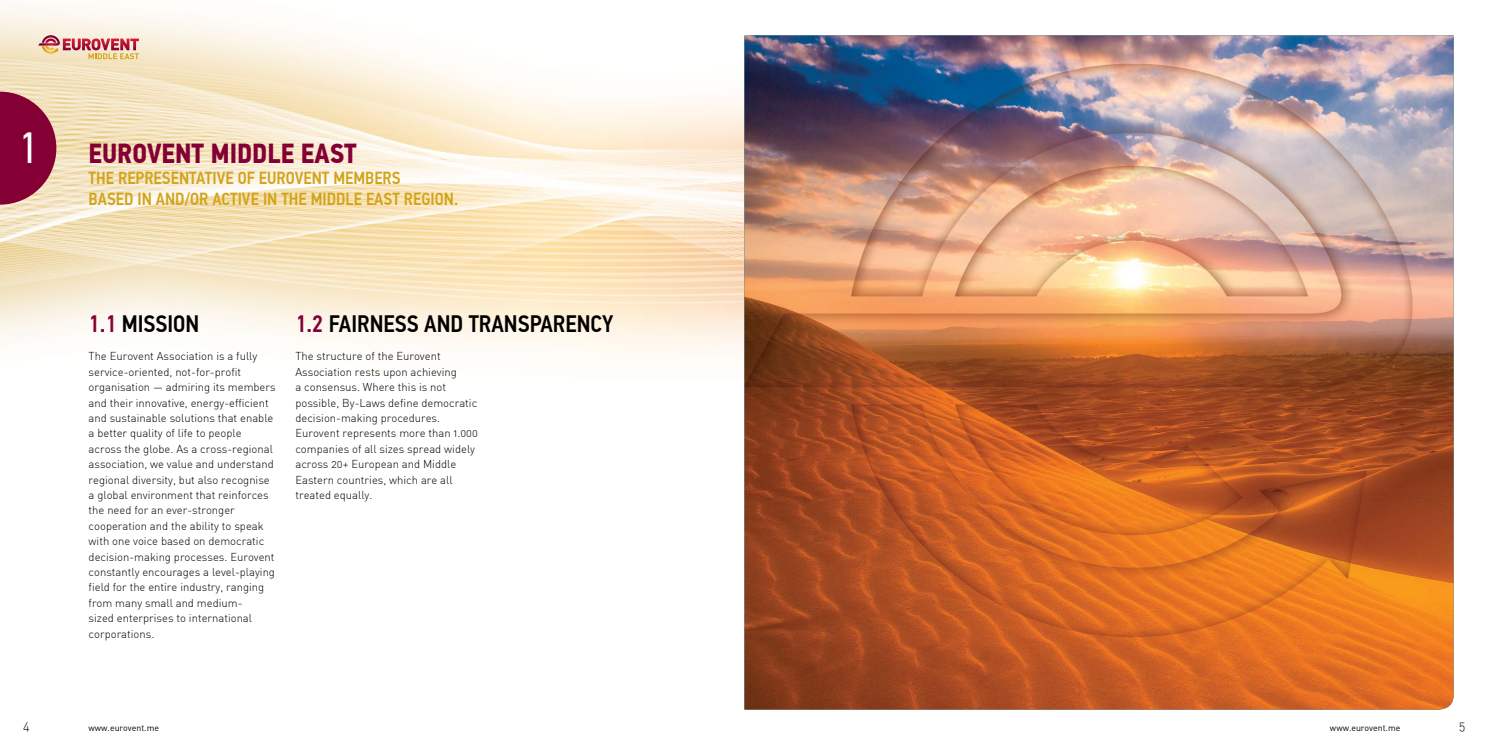
<style>
.page{position:relative;width:1489px;height:745px;background:#fff}
.page>*{position:absolute;margin:0;border:0;box-sizing:border-box;transform-origin:0 0}
.t1{font:43.5px "PF Din Text Cond Pro";color:#fff}
.t2{font:700 27.5px "PF Din Text Cond Pro";color:#840034}
.t3{font:500 23.75px "PF Din Text Cond Pro";color:#000}
.t4{font:500 17.5px/21px "PF Din Text Cond Pro";color:#d3a41a}
.t5{font:300 12.5px "DIN Alternate";color:#000}
.t6{font:300 11.25px/15.4px "DIN Alternate";color:#000}
.t7{font:8.75px "DIN Alternate";color:#000}
.s1{color:#840034}
</style>
<div class="page">
<img style="left:0;top:5px;width:744px;height:350px">
<svg style="left:38px;top:35px;width:101px;height:24px;background:#dfa696"></svg>
<svg style="left:0;top:92px;width:56px;height:112px;background:#9a2e50"></svg>
<img style="left:744px;top:35px;width:709px;height:674px">
<h1 class="t1" style="left:19px;top:122px;width:21px">1</h1>
<h2 class="t2" style="left:89px;top:136px;width:265px">EUROVENT MIDDLE EAST</h2>
<h3 class="t4" style="left:89px;top:167px;width:371px">THE REPRESENTATIVE OF EUROVENT MEMBERS<br>BASED IN AND/OR ACTIVE IN THE MIDDLE EAST REGION.</h3>
<h3 class="t3" style="left:89px;top:309px;width:112px"><span class="s1">1.1</span> MISSION</h3>
<p class="t6" style="left:89px;top:348px;width:188px">The Eurovent Association is a fully service-oriented, not-for-profit organisation — admiring its members and their innovative, energy-efficient and sustainable solutions that enable a better quality of life to people across the globe. As a cross-regional association, we value and understand regional diversity, but also recognise a global environment that reinforces the need for an ever-stronger cooperation and the ability to speak with one voice based on democratic decision-making processes. Eurovent constantly encourages a level-playing field for the entire industry, ranging from many small and medium-<br>sized enterprises to international corporations.</p>
<h3 class="t3" style="left:295px;top:309px;width:319px"><span class="s1">1.2</span> FAIRNESS AND TRANSPARENCY</h3>
<p class="t6" style="left:295px;top:348px;width:184px">The structure of the Eurovent<br>Association rests upon achieving<br>a consensus. Where this is not possible, By-Laws define democratic decision-making procedures.<br>Eurovent represents more than 1.000 companies of all sizes spread widely across 20+ European and Middle<br>Eastern countries, which are all treated equally.</p>
<p class="t5" style="left:23px;top:717px;width:8px">4</p>
<p class="t5" style="left:1458px;top:717px;width:8px">5</p>
<p class="t7" style="left:89px;top:721px;width:72px">www.eurovent.me</p>
<p class="t7" style="left:1329px;top:721px;width:72px">www.eurovent.me</p>
</div>
